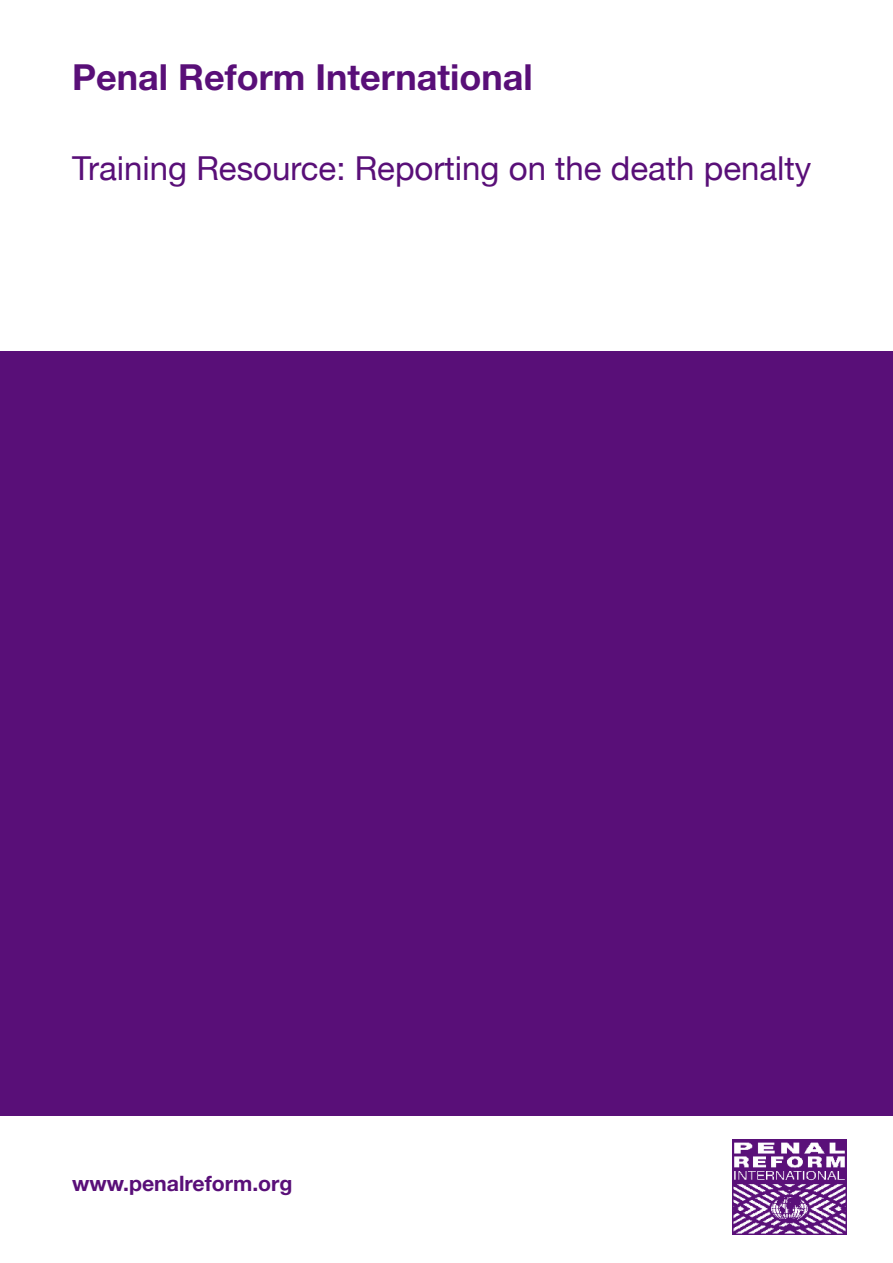
<style>
.page{position:relative;width:893px;height:1263px;background:#fff}
.page>*{position:absolute;margin:0;border:0;box-sizing:border-box;transform-origin:0 0}
.t1{font:700 36px "Helvetica Neue";color:#590f78}
.t2{font:33px "Helvetica Neue";color:#590f78}
.t3{font:700 21.3px "Helvetica Neue";color:#590f78}
</style>
<div class="page">
<div style="left:0;top:351px;width:893px;height:764px;background:#590f78"></div>
<img style="left:732px;top:1140px;width:114px;height:94px">
<p class="t1" style="left:72px;top:55px;width:462px">Penal Reform International</p>
<p class="t2" style="left:72px;top:149px;width:741px">Training Resource: Reporting on the death penalty</p>
<p class="t3" style="left:72px;top:1170px;width:222px">www.penalreform.org</p>
</div>
